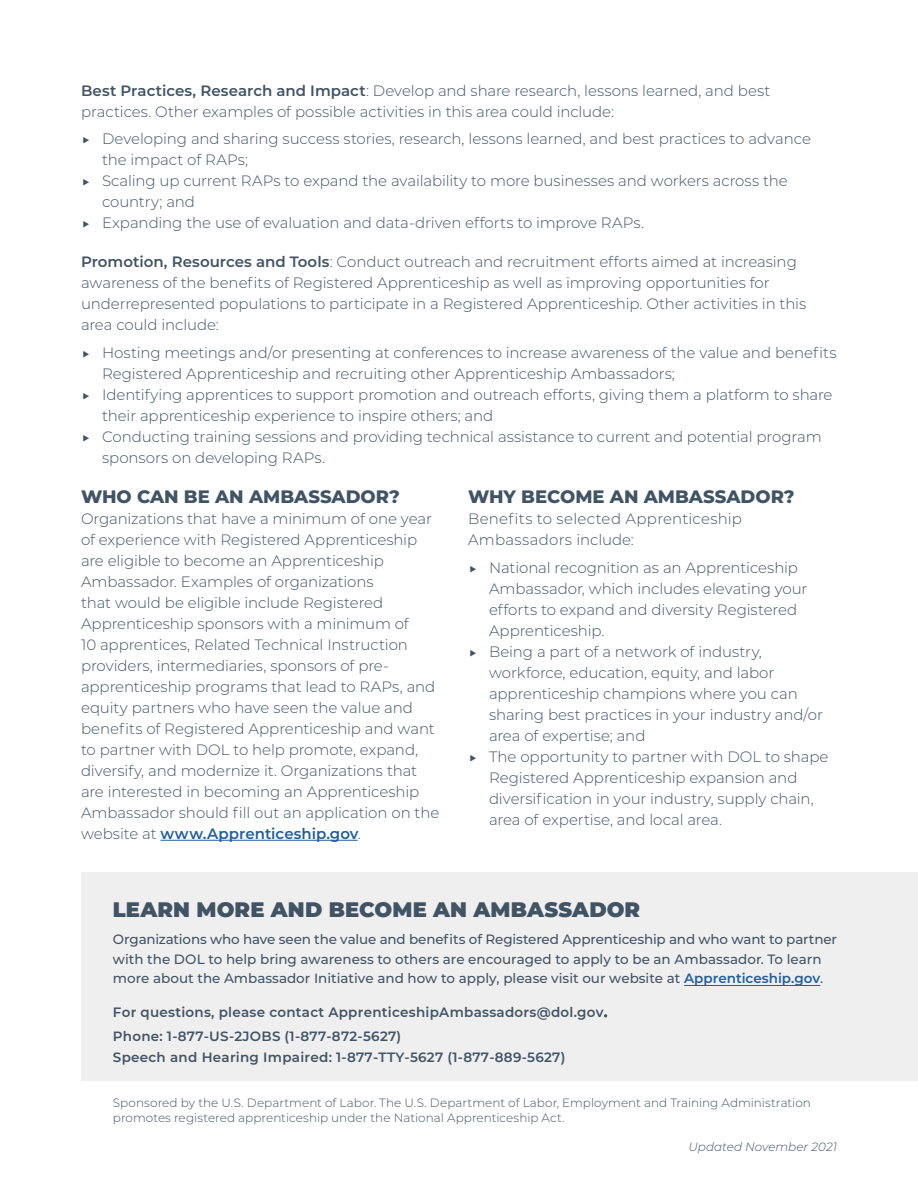
<style>
.page{position:relative;width:918px;height:1188px;background:#fff}
.page>*{position:absolute;margin:0;border:0;box-sizing:border-box;transform-origin:0 0}
.t1{font:900 21px "Montserrat";letter-spacing:.01em;color:#415464}
.t2{font:800 18px "Montserrat";color:#415464}
.t3{font:300 15px/21px "Montserrat";letter-spacing:-.005em;color:#415465}
.t4{font:300 15px/21px "Montserrat";letter-spacing:.015em;color:#415465}
.t5{font:500 13.5px/19.5px "Montserrat";color:#415464}
.t6{font:600 13.5px/23.7px "Montserrat";letter-spacing:.02em;color:#415464}
.t7{font:300 12px/15px "Montserrat";letter-spacing:.005em;color:#415465}
.t8{font:italic 300 12px "Montserrat";color:#415465}
.s1{font-weight:600}
.s2{font-weight:600;color:#215e9e}
</style>
<div class="page">
<hr style="left:161px;top:840px;width:197px;height:1px;background:#215e9e">
<div style="left:81px;top:872px;width:836px;height:208px;background:#ededee"></div>
<hr style="left:684px;top:985px;width:136px;height:1px;background:#215e9e">
<p class="t3" style="left:81px;top:79px;width:691px"><span class="s1">Best Practices, Research and Impact</span>: Develop and share research, lessons learned, and best practices. Other examples of possible activities in this area could include:</p>
<p class="t3" style="left:102px;top:128px;width:710px">Developing and sharing success stories, research, lessons learned, and best practices to advance the impact of RAPs;</p>
<p class="t3" style="left:102px;top:170px;width:687px">Scaling up current RAPs to expand the availability to more businesses and workers across the country; and</p>
<p class="t3" style="left:102px;top:212px;width:544px">Expanding the use of evaluation and data-driven efforts to improve RAPs.</p>
<p class="t3" style="left:81px;top:251px;width:727px"><span class="s1">Promotion, Resources and Tools</span>: Conduct outreach and recruitment efforts aimed at increasing awareness of the benefits of Registered Apprenticeship as well as improving opportunities for underrepresented populations to participate in a Registered Apprenticeship. Other activities in this area could include:</p>
<p class="t3" style="left:102px;top:342px;width:736px">Hosting meetings and/or presenting at conferences to increase awareness of the value and benefits<br>Registered Apprenticeship and recruiting other Apprenticeship Ambassadors;</p>
<p class="t3" style="left:102px;top:384px;width:732px">Identifying apprentices to support promotion and outreach efforts, giving them a platform to share their apprenticeship experience to inspire others; and</p>
<p class="t3" style="left:102px;top:426px;width:721px">Conducting training sessions and providing technical assistance to current and potential program sponsors on developing RAPs.</p>
<h2 class="t2" style="left:81px;top:483px;width:320px">WHO CAN BE AN AMBASSADOR?</h2>
<p class="t3" style="left:81px;top:507px;width:360px">Organizations that have a minimum of one year of experience with Registered Apprenticeship are eligible to become an Apprenticeship Ambassador. Examples of organizations<br>that would be eligible include Registered Apprenticeship sponsors with a minimum of<br>10 apprentices, Related Technical Instruction providers, intermediaries, sponsors of pre&shy;apprenticeship programs that lead to RAPs, and equity partners who have seen the value and benefits of Registered Apprenticeship and want to partner with DOL to help promote, expand, diversify, and modernize it. Organizations that are interested in becoming an Apprenticeship Ambassador should fill out an application on the website at <span class="s2">www.Apprenticeship.gov</span>.</p>
<h2 class="t2" style="left:468px;top:483px;width:328px">WHY BECOME AN AMBASSADOR?</h2>
<p class="t4" style="left:468px;top:507px;width:276px">Benefits to selected Apprenticeship<br>Ambassadors include:</p>
<p class="t3" style="left:489px;top:556px;width:320px">National recognition as an Apprenticeship Ambassador, which includes elevating your efforts to expand and diversity Registered Apprenticeship.</p>
<p class="t3" style="left:489px;top:640px;width:336px">Being a part of a network of industry, workforce, education, equity, and labor apprenticeship champions where you can sharing best practices in your industry and/or area of expertise; and</p>
<p class="t3" style="left:489px;top:745px;width:341px">The opportunity to partner with DOL to shape Registered Apprenticeship expansion and diversification in your industry, supply chain, area of expertise, and local area.</p>
<p class="t1" style="left:113px;top:894px;width:529px">LEARN MORE AND BECOME AN AMBASSADOR</p>
<p class="t5" style="left:113px;top:929px;width:726px">Organizations who have seen the value and benefits of Registered Apprenticeship and who want to partner with the DOL to help bring awareness to others are encouraged to apply to be an Ambassador. To learn more about the Ambassador Initiative and how to apply, please visit our website at <span class="s2">Apprenticeship.gov</span>.</p>
<p class="t6" style="left:113px;top:1000px;width:496px">For questions, please contact ApprenticeshipAmbassadors@dol.gov.<br>Phone: 1-877-US-2JOBS (1-877-872-5627)</p>
<p class="t6" style="left:113px;top:1045px;width:454px">Speech and Hearing Impaired: 1-877-TTY-5627 (1-877-889-5627)</p>
<p class="t7" style="left:113px;top:1095px;width:700px">Sponsored by the U.S. Department of Labor. The U.S. Department of Labor, Employment and Training Administration promotes registered apprenticeship under the National Apprenticeship Act.</p>
<p class="t8" style="left:688px;top:1138px;width:150px">Updated November 2021</p>
</div>
